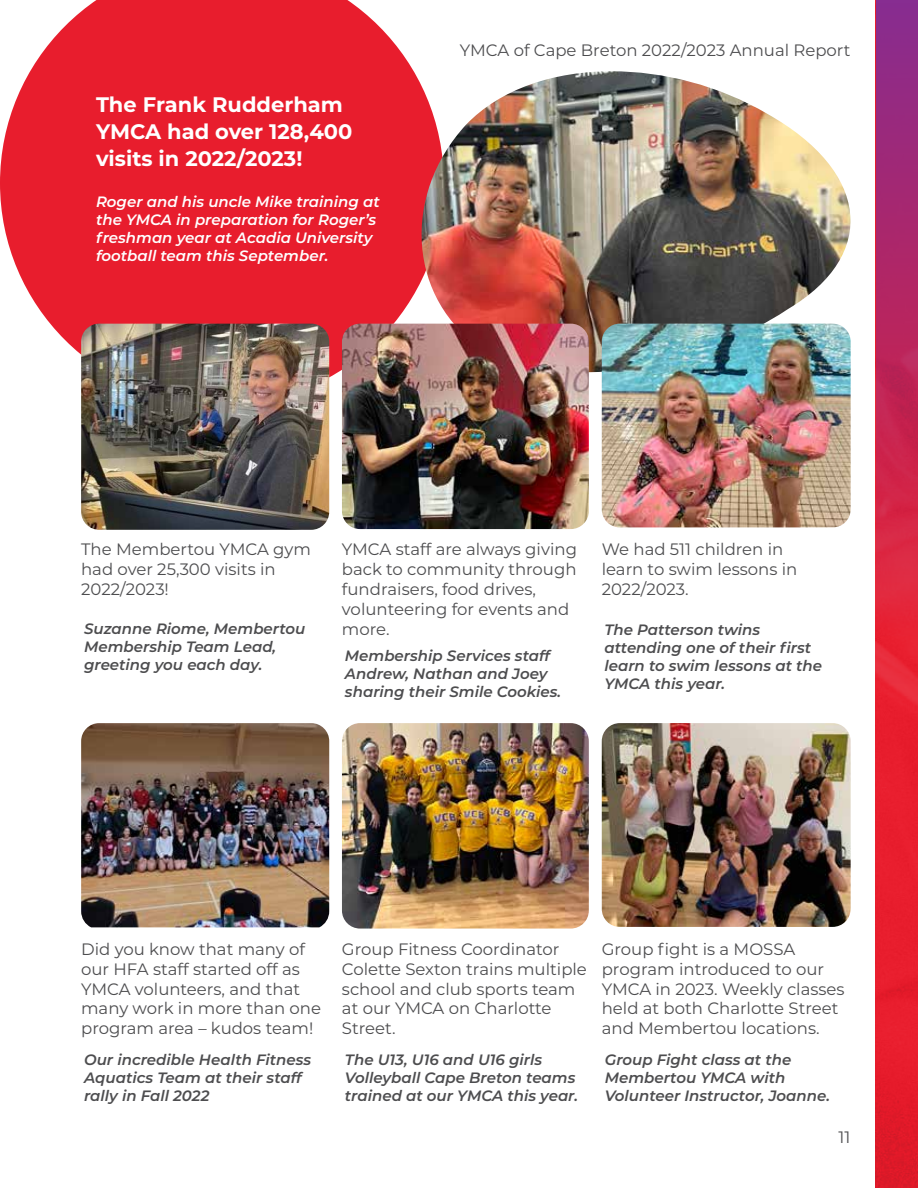
<style>
.page{position:relative;width:918px;height:1188px;background:#fff}
.page>*{position:absolute;margin:0;border:0;box-sizing:border-box;transform-origin:0 0}
.t1{font:700 21px/27px "Montserrat";color:#fff}
.t2{font:16.5px/19.8px "Montserrat";color:#4d4d4f}
.t3{font:italic 600 15px/18px "Montserrat";color:#4d4d4f}
.t4{font:italic 600 15px/18px "Montserrat";color:#fff}
</style>
<div class="page">
<svg style="left:0;top:0;width:414px;height:405px;fill:#e81d2d"></svg>
<img style="left:401px;top:71px;width:450px;height:323px">
<img style="left:81px;top:723px;width:248px;height:204px">
<img style="left:81px;top:324px;width:248px;height:206px">
<img style="left:602px;top:723px;width:249px;height:204px">
<img style="left:602px;top:324px;width:249px;height:203px">
<img style="left:342px;top:723px;width:247px;height:206px">
<img style="left:342px;top:324px;width:247px;height:205px">
<img style="left:876px;top:684px;width:42px;height:504px">
<div style="left:876px;top:0;width:42px;height:684px;background:linear-gradient(to bottom,#862a8d,#ee242f)"></div>
<p class="t1" style="left:96px;top:90px;width:258px">The Frank Rudderham<br>YMCA had over 128,400 visits in 2022/2023!</p>
<p class="t4" style="left:96px;top:192px;width:285px">Roger and his uncle Mike training at the YMCA in preparation for Roger’s freshman year at Acadia University football team this September.</p>
<p class="t2" style="left:460px;top:40px;width:392px">YMCA of Cape Breton 2022/2023 Annual Report</p>
<p class="t2" style="left:81px;top:539px;width:231px">The Membertou YMCA gym had over 25,300 visits in<br>2022/2023!</p>
<p class="t3" style="left:84px;top:619px;width:223px">Suzanne Riome, Membertou<br>Membership Team Lead, greeting you each day.</p>
<p class="t2" style="left:342px;top:539px;width:237px">YMCA staff are always giving back to community through fundraisers, food drives, volunteering for events and more.</p>
<p class="t3" style="left:345px;top:646px;width:218px">Membership Services staff<br>Andrew, Nathan and Joey sharing their Smile Cookies.</p>
<p class="t2" style="left:602px;top:539px;width:197px">We had 511 children in learn to swim lessons in<br>2022/2023.</p>
<p class="t3" style="left:604px;top:620px;width:219px">The Patterson twins attending one of their first learn to swim lessons at the<br>YMCA this year.</p>
<p class="t2" style="left:81px;top:939px;width:241px">Did you know that many of our HFA staff started off as<br>YMCA volunteers, and that many work in more than one program area – kudos team!</p>
<p class="t3" style="left:84px;top:1050px;width:229px">Our incredible Health Fitness<br>Aquatics Team at their staff rally in Fall 2022</p>
<p class="t2" style="left:342px;top:939px;width:246px">Group Fitness Coordinator<br>Colette Sexton trains multiple school and club sports team at our YMCA on Charlotte<br>Street.</p>
<p class="t3" style="left:345px;top:1050px;width:235px">The U13, U16 and U16 girls<br>Volleyball Cape Breton teams trained at our YMCA this year.</p>
<p class="t2" style="left:602px;top:939px;width:244px">Group fight is a MOSSA program introduced to our<br>YMCA in 2023. Weekly classes held at both Charlotte Street and Membertou locations.</p>
<p class="t3" style="left:605px;top:1050px;width:227px">Group Fight class at the<br>Membertou YMCA with<br>Volunteer Instructor, Joanne.</p>
<p class="t2" style="left:839px;top:1127px;width:13px">11</p>
</div>
